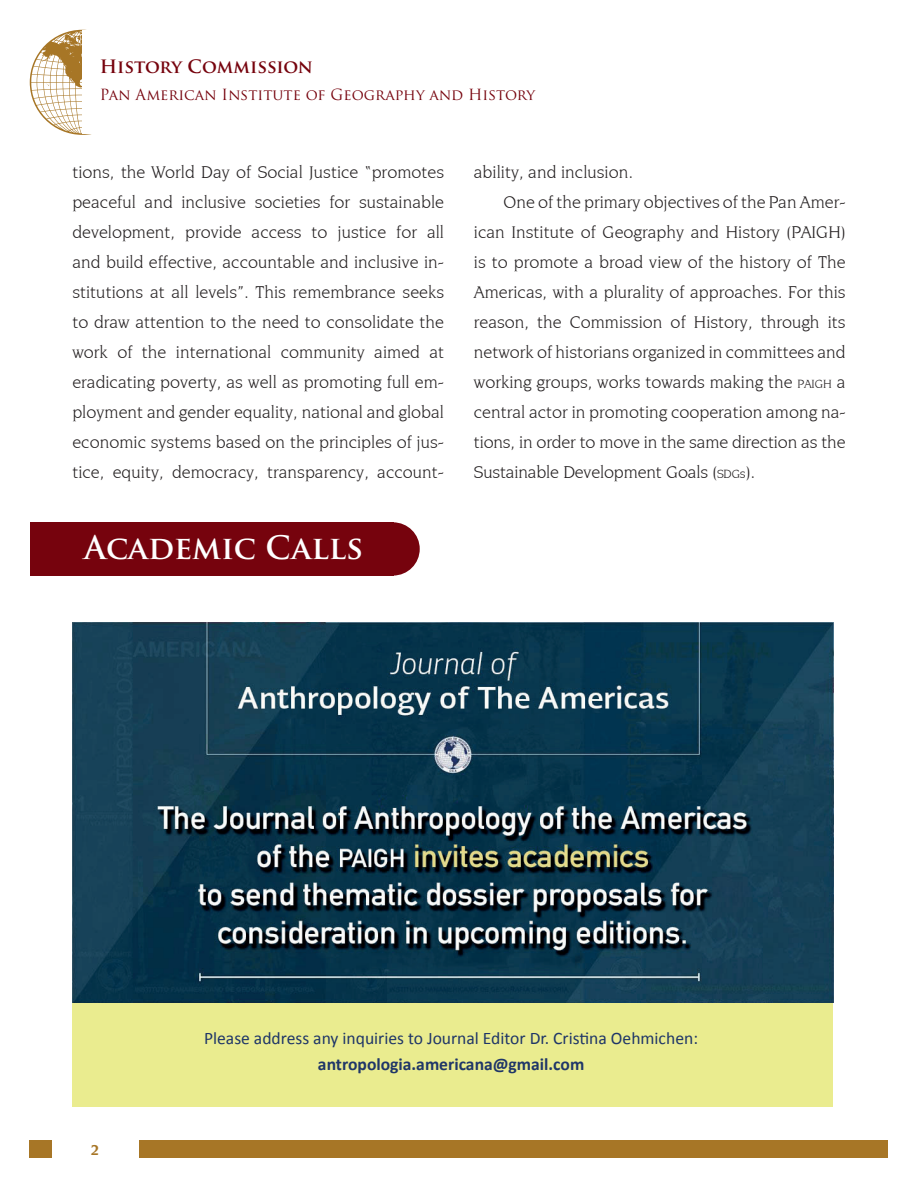
<style>
.page{position:relative;width:918px;height:1188px;background:#fff}
.page>*{position:absolute;margin:0;border:0;box-sizing:border-box;transform-origin:0 0}
.t1{font:700 31.5px "Trajan Pro";color:#fff}
.t2{font:18px/30px "Novarese IT Cby BT";color:#231f20;text-align:justify}
.t3{font:700 18px "Trajan Pro";letter-spacing:-.005em;color:#76030d}
.t4{font:17.55px "Calibri";color:#1f3668}
.t5{font:700 17.55px "Calibri";color:#1f3668}
.t6{font:15px "Trajan Pro";color:#76030d}
.t7{font:700 15px "Novarese IT Cby BT";color:#a77626}
.s1{font-size:12.6px}
.s2{font-size:13.5px}
</style>
<div class="page">
<div style="left:30px;top:1140px;width:858px;height:18px;background:#a77626"></div>
<div style="left:52px;top:1140px;width:86px;height:19px;background:#fff"></div>
<svg style="left:30px;top:30px;width:62px;height:105px"></svg>
<div style="left:82px;top:30px;width:63px;height:104px;background:#fff"></div>
<div style="left:72px;top:996px;width:761px;height:110px;background:#eaec8f"></div>
<img style="left:72px;top:623px;width:761px;height:380px">
<div style="left:30px;top:522px;width:364px;height:54px;background:#76030d"></div>
<div style="left:367px;top:522px;width:53px;height:54px;background:#76030d;border-radius:50%"></div>
<p class="t3" style="left:100px;top:55px;width:215px">History Commission</p>
<p class="t6" style="left:100px;top:85px;width:437px">Pan American Institute of Geography and History</p>
<p class="t2" style="left:72px;top:156px;width:373px">tions, the World Day of Social Justice “promotes peaceful and inclusive societies for sustainable development, provide access to justice for all and build effective, accountable and inclusive in&shy;stitutions at all levels”. This remembrance seeks to draw attention to the need to consolidate the work of the international community aimed at eradicating poverty, as well as promoting full em&shy;ployment and gender equality, national and global economic systems based on the principles of jus&shy;tice, equity, democracy, transparency, account-</p>
<p class="t2" style="left:474px;top:157px;width:161px">ability, and inclusion.</p>
<p class="t2" style="left:504px;top:187px;width:343px">One of the primary objectives of the Pan Amer-</p>
<p class="t2" style="left:474px;top:217px;width:373px">ican Institute of Geography and History (PAIGH)</p>
<p class="t2" style="left:474px;top:247px;width:373px">is to promote a broad view of the history of The</p>
<p class="t2" style="left:474px;top:277px;width:373px">Americas, with a plurality of approaches. For this</p>
<p class="t2" style="left:474px;top:307px;width:373px">reason, the Commission of History, through its</p>
<p class="t2" style="left:474px;top:337px;width:373px">network of historians organized in committees and</p>
<p class="t2" style="left:474px;top:367px;width:373px">working groups, works towards making the <span class="s1">paigh</span> a</p>
<p class="t2" style="left:474px;top:396px;width:373px">central actor in promoting cooperation among na-</p>
<p class="t2" style="left:474px;top:426px;width:373px">tions, in order to move in the same direction as the</p>
<p class="t2" style="left:474px;top:456px;width:283px">Sustainable Development Goals (<span class="s1">sdg</span><span class="s2">s</span>).</p>
<h1 class="t1" style="left:84px;top:528px;width:281px">Academic Calls</h1>
<p class="t7" style="left:91px;top:1141px;width:10px">2</p>
<p class="t4" style="left:204px;top:1027px;width:495px">Please address any inquiries to Journal Editor Dr. Cristina Oehmichen:</p>
<p class="t5" style="left:318px;top:1053px;width:268px">antropologia.americana@gmail.com</p>
</div>
